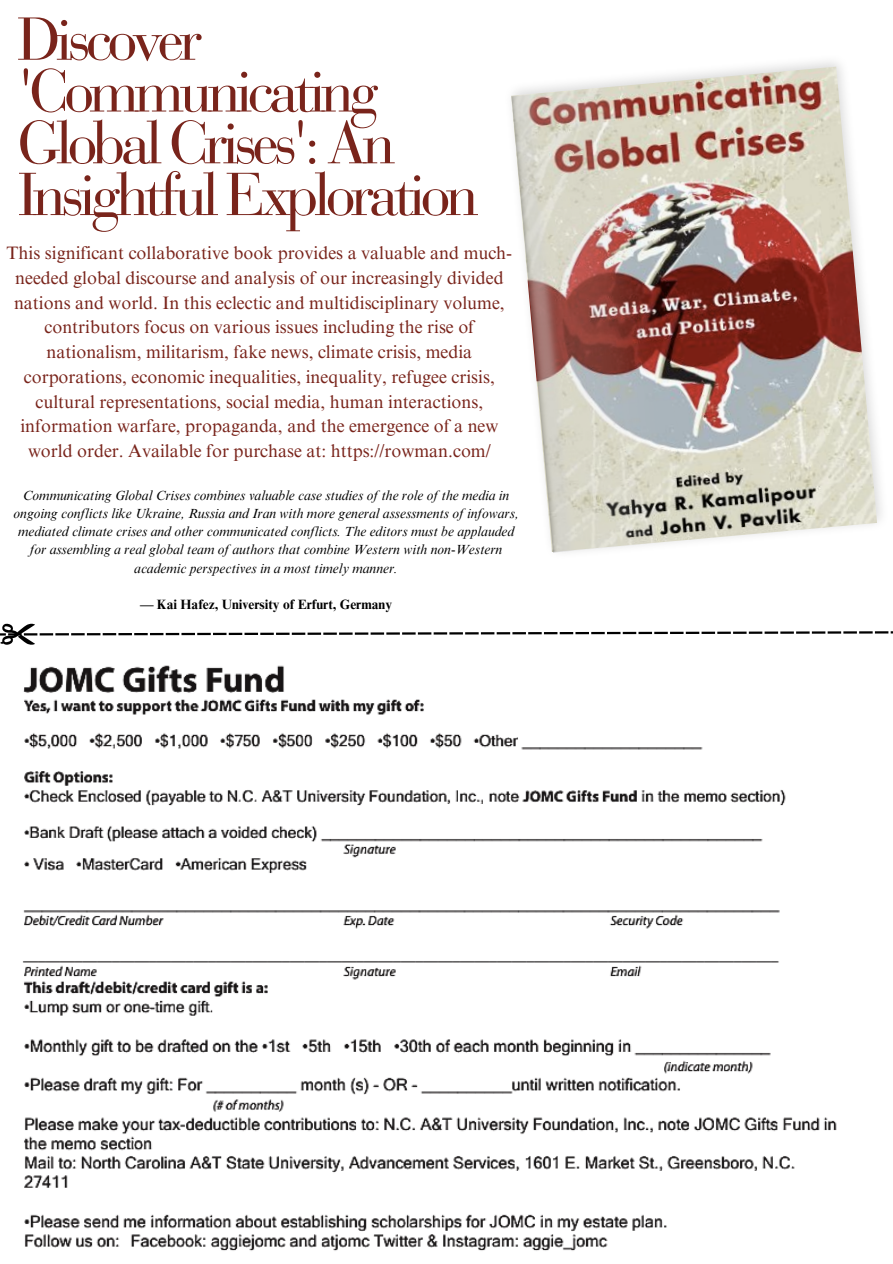
<style>
.page{position:relative;width:893px;height:1264px;background:#fff}
.page>*{position:absolute;margin:0;border:0;box-sizing:border-box;transform-origin:0 0}
.t1{font:60px/51.8px "Bauer Bodoni Pro";letter-spacing:-.085em;color:#79241b}
.t2{font:18px/24.8px "Times NRMT Pro";color:#79241b;text-align:center}
.t3{font:italic 13.5px/18px "Times NRMT Pro";color:#000;text-align:center}
.t4{font:700 13.5px "Times NRMT Pro";color:#000}
</style>
<div class="page">
<img style="left:679px;top:67px;width:198px;height:466px">
<img style="left:511px;top:75px;width:272px;height:477px">
<img style="left:22px;top:665px;width:815px;height:586px">
<hr style="left:244px;top:632px;width:14px;height:3px;background:#000">
<hr style="left:260px;top:632px;width:14px;height:3px;background:#000">
<svg style="left:276px;top:632px;width:29px;height:3px"></svg>
<hr style="left:307px;top:632px;width:14px;height:3px;background:#000">
<hr style="left:323px;top:632px;width:14px;height:3px;background:#000">
<svg style="left:339px;top:631px;width:344px;height:3px"></svg>
<hr style="left:685px;top:631px;width:14px;height:3px;background:#000">
<hr style="left:701px;top:631px;width:14px;height:3px;background:#000">
<svg style="left:717px;top:631px;width:29px;height:3px"></svg>
<hr style="left:748px;top:631px;width:14px;height:3px;background:#000">
<svg style="left:764px;top:631px;width:129px;height:2px"></svg>
<svg style="left:0;top:623px;width:242px;height:22px"></svg>
<p class="t1" style="left:17px;top:20px;width:462px">Discover 'Communicating<br>Global Crises': An<br>Insightful Exploration</p>
<p class="t2" style="left:7px;top:243px;width:507px">This significant collaborative book provides a valuable and much&shy;needed global discourse and analysis of our increasingly divided nations and world. In this eclectic and multidisciplinary volume, contributors focus on various issues including the rise of nationalism, militarism, fake news, climate crisis, media corporations, economic inequalities, inequality, refugee crisis, cultural representations, social media, human interactions, information warfare, propaganda, and the emergence of a new world order. Available for purchase at: https://rowman.com/</p>
<p class="t3" style="left:14px;top:488px;width:506px">Communicating Global Crises combines valuable case studies of the role of the media in ongoing conflicts like Ukraine, Russia and Iran with more general assessments of infowars, mediated climate crises and other communicated conflicts. The editors must be applauded for assembling a real global team of authors that combine Western with non-Western academic perspectives in a most timely manner.</p>
<p class="t4" style="left:140px;top:599px;width:253px">— Kai Hafez, University of Erfurt, Germany</p>
</div>
